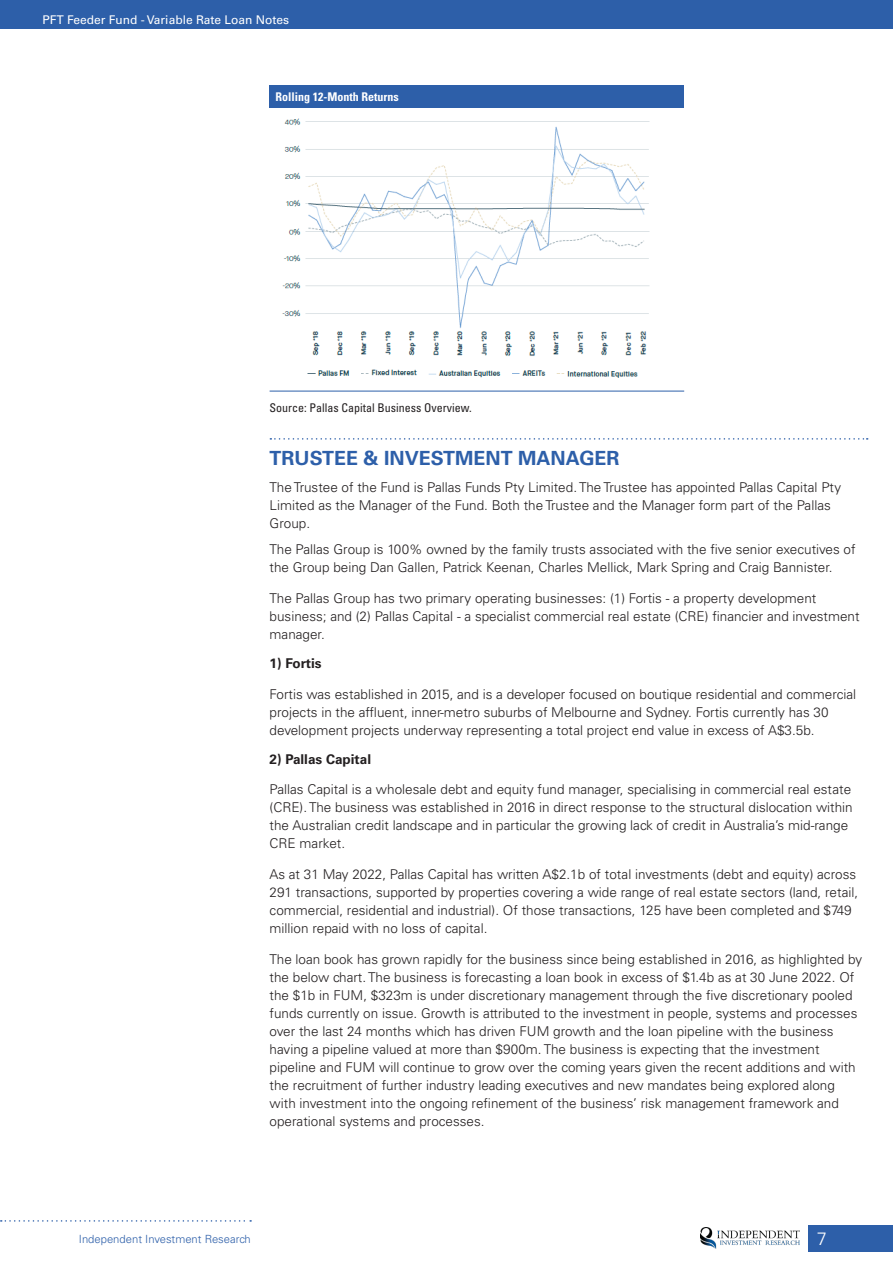
<style>
.page{position:relative;width:893px;height:1263px;background:#fff}
.page>*{position:absolute;margin:0;border:0;box-sizing:border-box;transform-origin:0 0}
.Header_1{font:700 19.5px "Univers LT Std";color:#2d5fa9}
.t1{font:300 18px "Univers LT Std";color:#fff}
.Body_Text{font:300 13.5px/18px "Univers LT Std";color:#231f20}
.Header_4{font:700 13.5px "Univers LT Std";color:#231f20}
.Body_Text-2{font:condensed 12px "Univers LT Std";color:#231f20}
.t2{font:12px "Univers LT Std";color:#fff}
.Table_header{font:700 condensed 12px "Univers LT Std";color:#fff}
.t3{font:300 11.25px "Univers LT Std";color:#2d5fa9}
</style>
<div class="page">
<div style="left:808px;top:1225px;width:85px;height:26px;background:#2d5fa9"></div>
<div style="left:0;top:0;width:893px;height:28px;background:#2d5fa9"></div>
<img style="left:700px;top:1227px;width:99px;height:21px">
<svg style="left:1px;top:1220px;width:250px;height:2px"></svg>
<svg style="left:270px;top:438px;width:598px;height:2px"></svg>
<div style="left:270px;top:85px;width:414px;height:23px;background:#2d5fa9"></div>
<hr style="left:270px;top:391px;width:414px;height:1px;background:#2d5fa9">
<img style="left:282px;top:118px;width:368px;height:260px">
<p class="t2" style="left:43px;top:13px;width:248px">PFT Feeder Fund - Variable Rate Loan Notes</p>
<p class="Table_header" style="left:276px;top:89px;width:125px">Rolling 12-Month Returns</p>
<p class="Body_Text-2" style="left:270px;top:400px;width:204px">Source: Pallas Capital Business Overview.</p>
<p class="Header_1" style="left:270px;top:447px;width:351px">TRUSTEE &amp; INVESTMENT MANAGER</p>
<p class="Body_Text" style="left:270px;top:478px;width:573px">The Trustee of the Fund is Pallas Funds Pty Limited. The Trustee has appointed Pallas Capital Pty<br>Limited as the Manager of the Fund. Both the Trustee and the Manager form part of the Pallas<br>Group.</p>
<p class="Body_Text" style="left:270px;top:540px;width:588px">The Pallas Group is 100% owned by the family trusts associated with the five senior executives of the Group being Dan Gallen, Patrick Keenan, Charles Mellick, Mark Spring and Craig Bannister.</p>
<p class="Body_Text" style="left:270px;top:589px;width:591px">The Pallas Group has two primary operating businesses: (1) Fortis - a property development business; and (2) Pallas Capital - a specialist commercial real estate (CRE) financier and investment manager.</p>
<p class="Header_4" style="left:270px;top:655px;width:53px">1) Fortis</p>
<p class="Body_Text" style="left:270px;top:685px;width:588px">Fortis was established in 2015, and is a developer focused on boutique residential and commercial projects in the affluent, inner-metro suburbs of Melbourne and Sydney. Fortis currently has 30 development projects underway representing a total project end value in excess of A$3.5b.</p>
<p class="Header_4" style="left:270px;top:751px;width:103px">2) Pallas Capital</p>
<p class="Body_Text" style="left:270px;top:780px;width:585px">Pallas Capital is a wholesale debt and equity fund manager, specialising in commercial real estate (CRE). The business was established in 2016 in direct response to the structural dislocation within the Australian credit landscape and in particular the growing lack of credit in Australia’s mid-range CRE market.</p>
<p class="Body_Text" style="left:270px;top:865px;width:590px">As at 31 May 2022, Pallas Capital has written A$2.1b of total investments (debt and equity) across 291 transactions, supported by properties covering a wide range of real estate sectors (land, retail, commercial, residential and industrial). Of those transactions, 125 have been completed and $749 million repaid with no loss of capital.</p>
<p class="Body_Text" style="left:270px;top:950px;width:594px">The loan book has grown rapidly for the business since being established in 2016, as highlighted by the below chart. The business is forecasting a loan book in excess of $1.4b as at 30 June 2022. Of the $1b in FUM, $323m is under discretionary management through the five discretionary pooled funds currently on issue. Growth is attributed to the investment in people, systems and processes over the last 24 months which has driven FUM growth and the loan pipeline with the business having a pipeline valued at more than $900m. The business is expecting that the investment pipeline and FUM will continue to grow over the coming years given the recent additions and with the recruitment of further industry leading executives and new mandates being explored along with investment into the ongoing refinement of the business’ risk management framework and operational systems and processes.</p>
<p class="t3" style="left:79px;top:1232px;width:173px">Independent Investment Research</p>
<h2 class="t1" style="left:817px;top:1227px;width:12px">7</h2>
</div>
